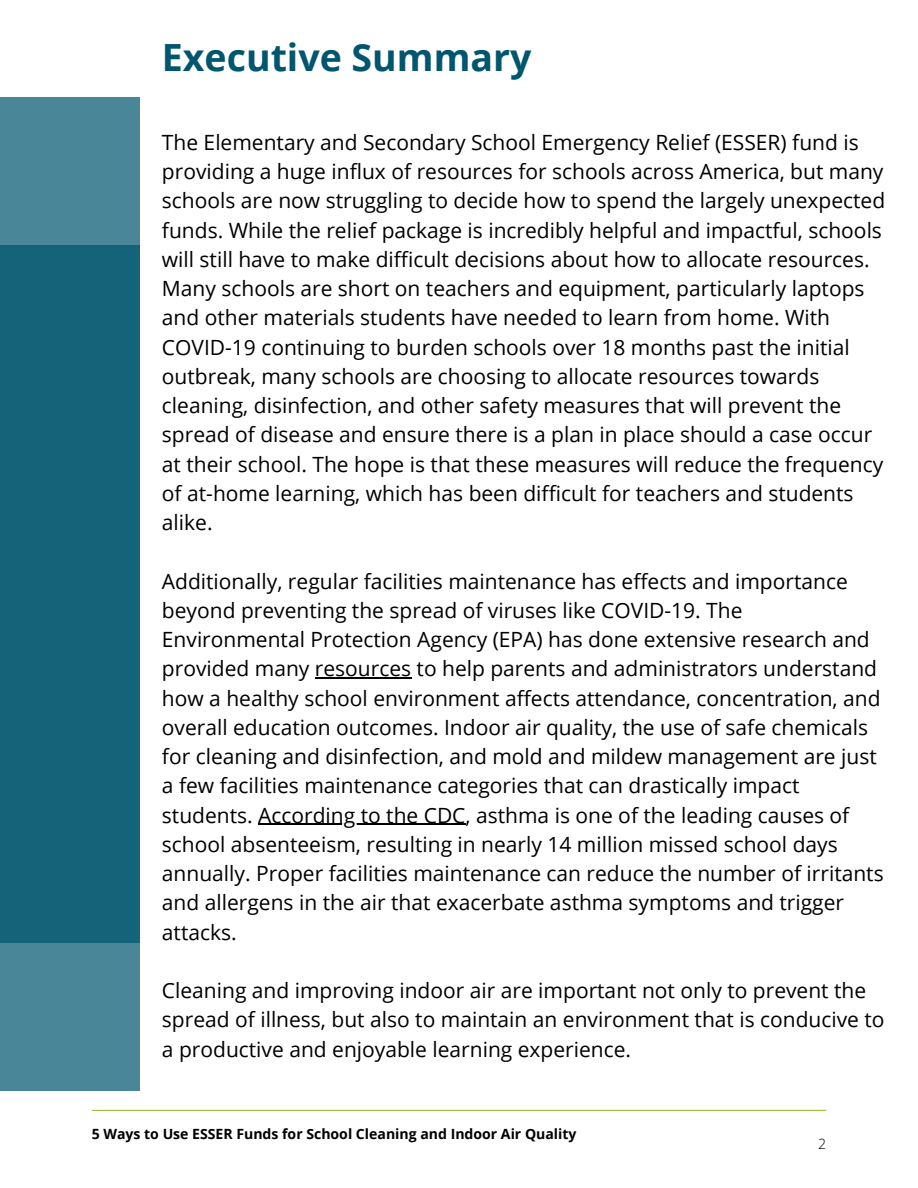
<style>
.page{position:relative;width:918px;height:1188px;background:#fff}
.page>*{position:absolute;margin:0;border:0;box-sizing:border-box;transform-origin:0 0}
.t1{font:700 37.5px "Open Sans";color:#00566e}
.t2{font:21px/29.2px "Open Sans";color:#000}
.t3{font:700 14.1px "Open Sans";color:#000}
.t4{font:300 14.1px "Open Sans";color:#000}
</style>
<div class="page">
<hr style="left:92px;top:1110px;width:734px;height:1px;background:#9dbe45">
<div style="left:0;top:98px;width:139px;height:993px;background:#498697"></div>
<div style="left:0;top:245px;width:139px;height:698px;background:#146379"></div>
<hr style="left:315px;top:677px;width:96px;height:2px;background:#000">
<hr style="left:258px;top:824px;width:208px;height:1px;background:#000">
<h1 class="t1" style="left:162px;top:31px;width:371px">Executive Summary</h1>
<p class="t2" style="left:162px;top:127px;width:725px">The Elementary and Secondary School Emergency Relief (ESSER) fund is providing a huge influx of resources for schools across America, but many schools are now struggling to decide how to spend the largely unexpected funds. While the relief package is incredibly helpful and impactful, schools will still have to make difficult decisions about how to allocate resources.<br>Many schools are short on teachers and equipment, particularly laptops and other materials students have needed to learn from home. With COVID-19 continuing to burden schools over 18 months past the initial outbreak, many schools are choosing to allocate resources towards cleaning, disinfection, and other safety measures that will prevent the spread of disease and ensure there is a plan in place should a case occur at their school. The hope is that these measures will reduce the frequency of at-home learning, which has been difficult for teachers and students alike.</p>
<p class="t2" style="left:162px;top:566px;width:723px">Additionally, regular facilities maintenance has effects and importance beyond preventing the spread of viruses like COVID-19. The Environmental Protection Agency (EPA) has done extensive research and provided many resources to help parents and administrators understand how a healthy school environment affects attendance, concentration, and overall education outcomes. Indoor air quality, the use of safe chemicals for cleaning and disinfection, and mold and mildew management are just a few facilities maintenance categories that can drastically impact students. According to the CDC, asthma is one of the leading causes of school absenteeism, resulting in nearly 14 million missed school days annually. Proper facilities maintenance can reduce the number of irritants and allergens in the air that exacerbate asthma symptoms and trigger attacks.</p>
<p class="t2" style="left:162px;top:975px;width:724px">Cleaning and improving indoor air are important not only to prevent the spread of illness, but also to maintain an environment that is conducive to a productive and enjoyable learning experience.</p>
<p class="t3" style="left:92px;top:1124px;width:486px">5 Ways to Use ESSER Funds for School Cleaning and Indoor Air Quality</p>
<p class="t4" style="left:818px;top:1134px;width:10px">2</p>
</div>
